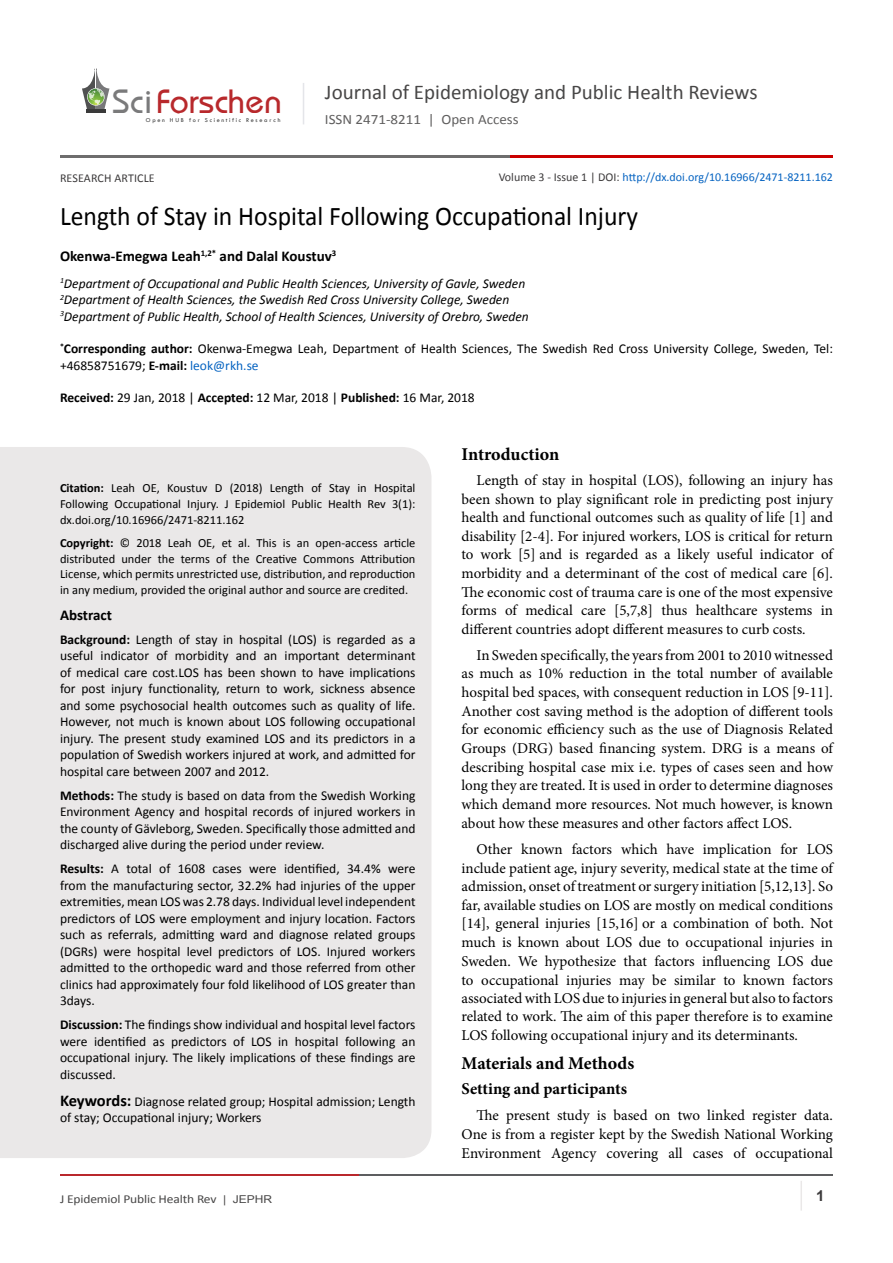
<style>
.page{position:relative;width:893px;height:1263px;background:#fff}
.page>*{position:absolute;margin:0;border:0;box-sizing:border-box;transform-origin:0 0}
.t1{font:35.1px "Opal";color:#b8292c}
.t2{font:27px "Calibri";color:#000;scale:.95 1}
.t3{font:21px "Calibri";color:#474646}
.t4{font:700 18px "Minion Pro";color:#000}
.t5{font:700 16.5px "Minion Pro";color:#000}
.t6{font:15px/18.6px "Minion Pro";color:#000;text-align:justify}
.heading_1{font:700 15px "Calibri";color:#000}
.t7{font:700 15px "Arial";color:#3c3a3b}
.t8{font:14.25px "Calibri";color:#605f5f;scale:1.05 1}
.t9{font:13.5px/16.5px "Calibri";color:#000;text-align:justify}
.t10{font:italic 13.5px "Calibri";color:#000}
.t11{font:12.45px/15.8px "Calibri";color:#000;text-align:justify}
.t12{font:12.15px "Calibri";letter-spacing:-.01em;color:#474646;scale:1.11 1}
.t13{font:12px "Calibri";color:#0563c1}
.t14{font:12px "Calibri";letter-spacing:.01em;color:#3c3a3b}
.t15{font:6.15px "Tw Cen";letter-spacing:.28em;color:#3a3a3a}
.s1{color:#7a7a7b}
.s2{color:#3c3a3b}
.s3{font-weight:700}
.s4{color:#0563c1}
.s5{font-weight:700;font-size:16.5px}
.s6{font-family:"Arial";font-size:10.8px}
</style>
<div class="page">
<hr style="left:86px;top:109px;width:19px;height:4px;background:#3a3a3a">
<svg style="left:82px;top:68px;width:27px;height:41px"></svg>
<hr style="left:303px;top:83px;width:1px;height:41px;background:#e4e5e9">
<hr style="left:800px;top:1181px;width:2px;height:29px;background:#eae8e8">
<hr style="left:60px;top:1174px;width:300px;height:2px;background:#b9282c">
<hr style="left:359px;top:1174px;width:474px;height:2px;background:#5d5e60">
<hr style="left:60px;top:155px;width:535px;height:2px;background:#6e6d6d">
<hr style="left:511px;top:155px;width:322px;height:2px;background:#ca0000">
<div style="left:0;top:447px;width:431px;height:711px;background:#eae8e8"></div>
<p class="t1" style="left:113px;top:80px;width:171px"><span class="s1">Sci</span>Forschen</p>
<p class="t15" style="left:146px;top:116px;width:136px">Open HUB for Scientific Research</p>
<h3 class="t3" style="left:325px;top:78px;width:434px">Journal of Epidemiology and Public Health Reviews</h3>
<p class="t8" style="left:325px;top:111px;width:186px">ISSN 2471-8211 | Open Access</p>
<p class="t13" style="left:499px;top:170px;width:336px"><span class="s2">Volume 3 - Issue 1 | DOI:</span> http://dx.doi.org/10.16966/2471-8211.162</p>
<p class="t14" style="left:60px;top:171px;width:96px">RESEARCH ARTICLE</p>
<p class="t2" style="left:60px;top:198px;width:610px">Length of Stay in Hospital Following Occupational Injury</p>
<p class="heading_1" style="left:60px;top:246px;width:278px">Okenwa-Emegwa Leah<sup>1,2*</sup> and Dalal Koustuv<sup>3</sup></p>
<p class="t10" style="left:60px;top:274px;width:467px"><sup>1</sup>Department of Occupational and Public Health Sciences, University of Gavle, Sweden</p>
<p class="t10" style="left:60px;top:290px;width:451px"><sup>2</sup>Department of Health Sciences, the Swedish Red Cross University College, Sweden</p>
<p class="t10" style="left:60px;top:307px;width:470px"><sup>3</sup>Department of Public Health, School of Health Sciences, University of Orebro, Sweden</p>
<p class="t9" style="left:60px;top:340px;width:774px"><sup>*</sup><span class="s3">Corresponding author:</span> Okenwa-Emegwa Leah, Department of Health Sciences, The Swedish Red Cross University College, Sweden, Tel: +46858751679; <span class="s3">E-mail:</span> <span class="s4">leok@rkh.se</span></p>
<p class="t9" style="left:60px;top:390px;width:416px"><span class="s3">Received:</span> 29 Jan, 2018 | <span class="s3">Accepted:</span> 12 Mar, 2018 | <span class="s3">Published:</span> 16 Mar, 2018</p>
<p class="t11" style="left:60px;top:480px;width:357px"><span class="s3">Citation:</span> Leah OE, Koustuv D (2018) Length of Stay in Hospital Following Occupational Injury. J Epidemiol Public Health Rev 3(1): dx.doi.org/10.16966/2471-8211.162</p>
<p class="t11" style="left:60px;top:535px;width:357px"><span class="s3">Copyright:</span> © 2018 Leah OE, et al. This is an open-access article distributed under the terms of the Creative Commons Attribution License, which permits unrestricted use, distribution, and reproduction in any medium, provided the original author and source are credited.</p>
<p class="heading_1" style="left:60px;top:605px;width:53px">Abstract</p>
<p class="t9" style="left:60px;top:631px;width:357px"><span class="s3">Background:</span> Length of stay in hospital (LOS) is regarded as a useful indicator of morbidity and an important determinant of medical care cost.LOS has been shown to have implications for post injury functionality, return to work, sickness absence and some psychosocial health outcomes such as quality of life.<br>However, not much is known about LOS following occupational injury. The present study examined LOS and its predictors in a population of Swedish workers injured at work, and admitted for hospital care between 2007 and 2012.</p>
<p class="t9" style="left:60px;top:787px;width:357px"><span class="s3">Methods:</span> The study is based on data from the Swedish Working Environment Agency and hospital records of injured workers in the county of Gävleborg, Sweden. Specifically those admitted and discharged alive during the period under review.</p>
<p class="t9" style="left:60px;top:860px;width:357px"><span class="s3">Results:</span> A total of 1608 cases were identified, 34.4% were from the manufacturing sector, 32.2% had injuries of the upper extremities, mean LOS was 2.78 days. Individual level independent predictors of LOS were employment and injury location. Factors such as referrals, admitting ward and diagnose related groups (DGRs) were hospital level predictors of LOS. Injured workers admitted to the orthopedic ward and those referred from other clinics had approximately four fold likelihood of LOS greater than 3days.</p>
<p class="t9" style="left:60px;top:1016px;width:357px"><span class="s3">Discussion:</span> The findings show individual and hospital level factors were identified as predictors of LOS in hospital following an occupational injury. The likely implications of these findings are discussed.</p>
<p class="t9" style="left:60px;top:1093px;width:357px"><span class="s5">Keywords:</span> Diagnose related group; Hospital admission; Length of stay; Occupational injury; Workers</p>
<p class="t4" style="left:461px;top:442px;width:99px">Introduction</p>
<p class="t6" style="left:461px;top:471px;width:373px;text-indent:15px">Length of stay in hospital (LOS), following an injury has been shown to play significant role in predicting post injury health and functional outcomes such as quality of life [1] and disability [2-4]. For injured workers, LOS is critical for return to work [5] and is regarded as a likely useful indicator of morbidity and a determinant of the cost of medical care [6].<br>The economic cost of trauma care is one of the most expensive forms of medical care [5,7,8] thus healthcare systems in different countries adopt different measures to curb costs.</p>
<p class="t6" style="left:461px;top:646px;width:373px;text-indent:15px">In Sweden specifically, the years from 2001 to 2010 witnessed as much as 10% reduction in the total number of available hospital bed spaces, with consequent reduction in LOS [9-11].<br>Another cost saving method is the adoption of different tools for economic efficiency such as the use of Diagnosis Related Groups (DRG) based financing system. DRG is a means of describing hospital case mix i.e. types of cases seen and how long they are treated. It is used in order to determine diagnoses which demand more resources. Not much however, is known about how these measures and other factors affect LOS.</p>
<p class="t6" style="left:461px;top:840px;width:373px;text-indent:15px">Other known factors which have implication for LOS include patient age, injury severity, medical state at the time of admission, onset of treatment or surgery initiation [5,12,13]. So far, available studies on LOS are mostly on medical conditions [14], general injuries [15,16] or a combination of both. Not much is known about LOS due to occupational injuries in Sweden. We hypothesize that factors influencing LOS due to occupational injuries may be similar to known factors associated with LOS due to injuries in general but also to factors related to work. The aim of this paper therefore is to examine LOS following occupational injury and its determinants.</p>
<p class="t4" style="left:461px;top:1050px;width:174px">Materials and Methods</p>
<p class="t5" style="left:461px;top:1077px;width:167px">Setting and participants</p>
<p class="t6" style="left:461px;top:1106px;width:373px;text-indent:15px">The present study is based on two linked register data.<br>One is from a register kept by the Swedish National Working Environment Agency covering all cases of occupational</p>
<p class="t12" style="left:60px;top:1191px;width:193px">J Epidemiol Public Health Rev <span class="s6">| JEPHR</span></p>
<p class="t7" style="left:816px;top:1186px;width:10px">1</p>
</div>
